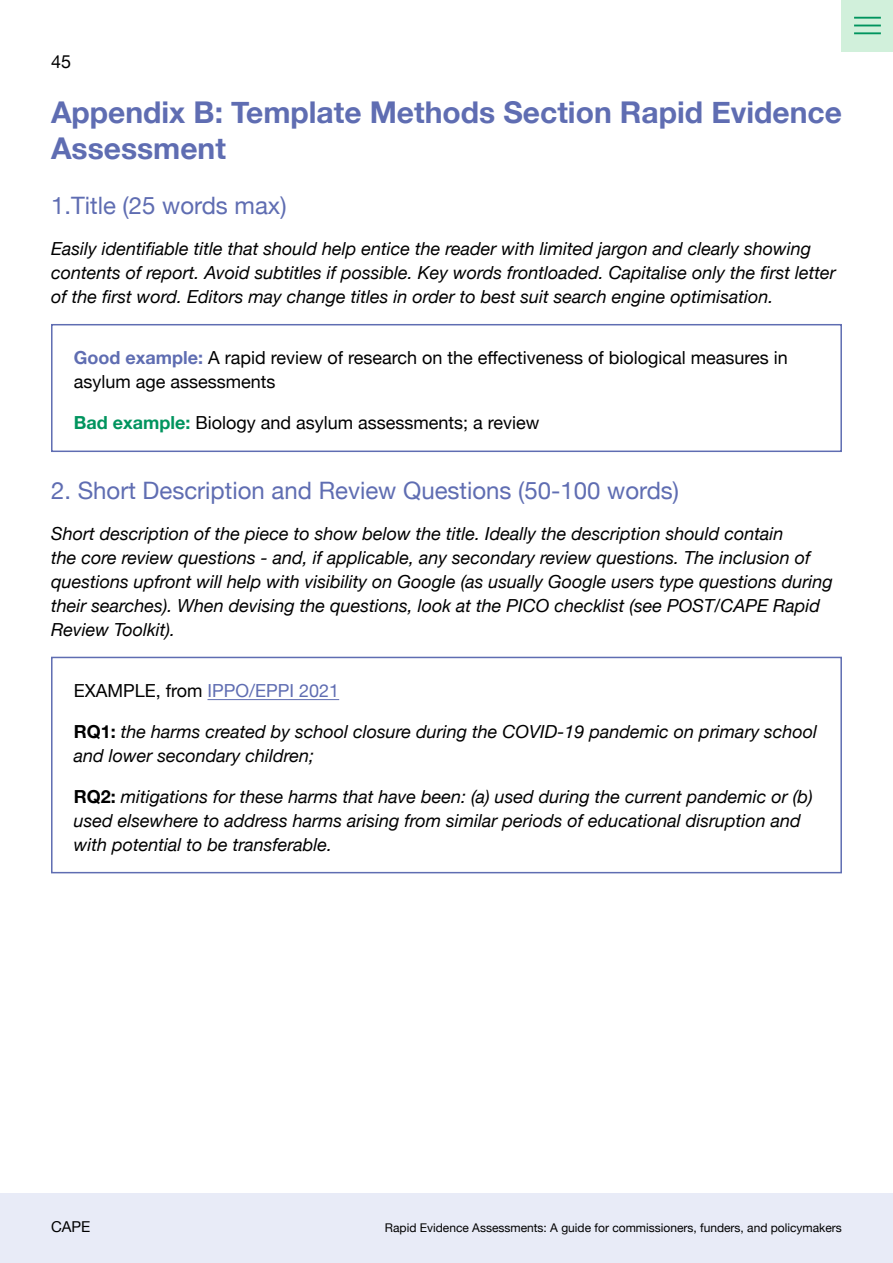
<style>
.page{position:relative;width:893px;height:1263px;background:#fff}
.page>*{position:absolute;margin:0;border:0;box-sizing:border-box;transform-origin:0 0}
.Appendix_Header_1{font:700 30px/36px "Helvetica Neue";color:#5f6db2}
.Header_2{font:24px "Helvetica Neue";color:#5f6db2}
.Body{font:italic 18px/24px "Helvetica Neue";color:#000}
.Body-2{font:18px/24px "Helvetica Neue";color:#000}
.Body-3{font:18px "Helvetica Neue";color:#5f6db2}
.t1{font:15px "Helvetica Neue";color:#000}
.t2{font:12px "Helvetica Neue";color:#000}
.s1{font-weight:700;color:#5f6db2}
.s2{font-weight:700;color:#00945e}
.s3{color:#000}
.s4{font-weight:700;font-style:normal}
</style>
<div class="page">
<div style="left:51px;top:324px;width:791px;height:128px;border:2px solid #5f6db2"></div>
<hr style="left:207px;top:699px;width:132px;height:1px;background:#5f6db2">
<div style="left:51px;top:657px;width:791px;height:216px;border:2px solid #5f6db2"></div>
<div style="left:0;top:1193px;width:893px;height:70px;background:#e8ebf7"></div>
<div style="left:842px;top:0;width:51px;height:51px;background:#d1f0db"></div>
<hr style="left:854px;top:17px;width:27px;height:2px;background:#00945e">
<svg style="left:854px;top:25px;width:27px;height:1px"></svg>
<hr style="left:854px;top:32px;width:27px;height:2px;background:#00945e">
<p class="Body-2" style="left:51px;top:51px;width:22px">45</p>
<p class="Appendix_Header_1" style="left:51px;top:95px;width:792px">Appendix B: Template Methods Section Rapid Evidence<br>Assessment</p>
<p class="Header_2" style="left:51px;top:188px;width:237px">1.Title (25 words max)</p>
<p class="Body" style="left:51px;top:238px;width:786px">Easily identifiable title that should help entice the reader with limited jargon and clearly showing contents of report. Avoid subtitles if possible. Key words frontloaded. Capitalise only the first letter of the first word. Editors may change titles in order to best suit search engine optimisation.</p>
<p class="Body-2" style="left:74px;top:347px;width:716px"><span class="s1">Good example:</span> A rapid review of research on the effectiveness of biological measures in asylum age assessments</p>
<p class="Body-2" style="left:74px;top:412px;width:467px"><span class="s2">Bad example:</span> Biology and asylum assessments; a review</p>
<p class="Header_2" style="left:51px;top:473px;width:630px">2. Short Description and Review Questions (50-100 words)</p>
<p class="Body" style="left:51px;top:523px;width:783px">Short description of the piece to show below the title. Ideally the description should contain<br>the core review questions - and, if applicable, any secondary review questions. The inclusion of questions upfront will help with visibility on Google (as usually Google users type questions during their searches). When devising the questions, look at the PICO checklist (see POST/CAPE Rapid Review Toolkit).</p>
<p class="Body-3" style="left:74px;top:677px;width:267px"><span class="s3">EXAMPLE, from</span> IPPO/EPPI 2021</p>
<p class="Body" style="left:74px;top:720px;width:745px"><span class="s4">RQ1:</span> the harms created by school closure during the COVID-19 pandemic on primary school and lower secondary children;</p>
<p class="Body" style="left:74px;top:785px;width:740px"><span class="s4">RQ2:</span> mitigations for these harms that have been: (a) used during the current pandemic or (b) used elsewhere to address harms arising from similar periods of educational disruption and with potential to be transferable.</p>
<p class="t1" style="left:51px;top:1216px;width:41px">CAPE</p>
<p class="t2" style="left:385px;top:1219px;width:458px">Rapid Evidence Assessments: A guide for commissioners, funders, and policymakers</p>
</div>
